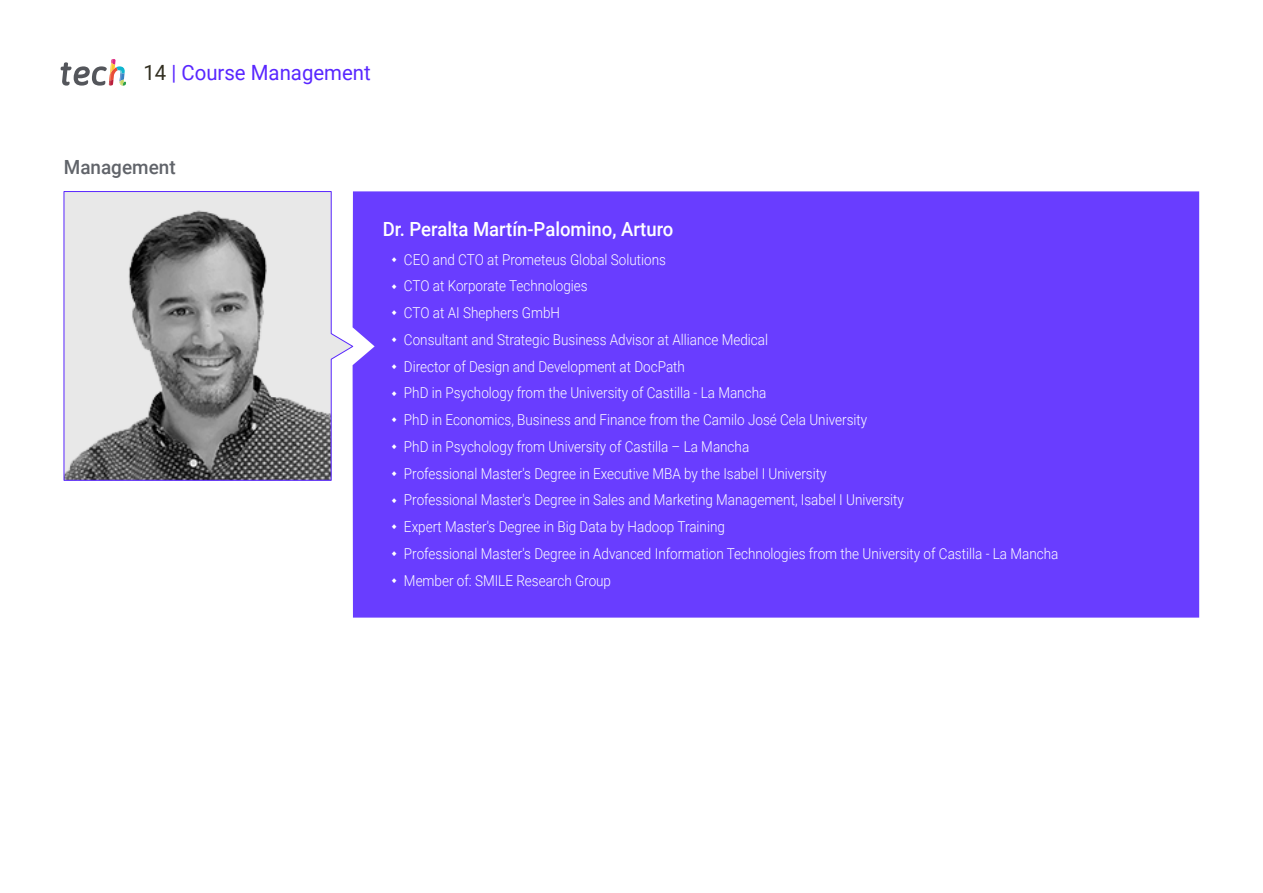
<style>
.page{position:relative;width:1263px;height:893px;background:#fff}
.page>*{position:absolute;margin:0;border:0;box-sizing:border-box;transform-origin:0 0}
.t1{font:21px "Roboto";color:#5927ff}
.t2{font:500 19.5px "Roboto";color:#fff;scale:.95 1}
.t3{font:500 19.5px "Roboto";color:#61646a}
.t4{font:300 15px/26.7px "Roboto";color:#fff;scale:.9 1}
.s1{color:#312e20}
</style>
<div class="page">
<div style="left:353px;top:191px;width:846px;height:427px;background:#693dff"></div>
<svg style="left:64px;top:191px;width:289px;height:290px;background:#afaeb1"></svg>
<svg style="left:61px;top:59px;width:65px;height:27px"></svg>
<svg style="left:392px;top:257px;width:5px;height:5px"></svg>
<svg style="left:392px;top:284px;width:5px;height:5px"></svg>
<svg style="left:392px;top:310px;width:5px;height:5px"></svg>
<svg style="left:392px;top:337px;width:5px;height:5px"></svg>
<svg style="left:392px;top:364px;width:5px;height:5px"></svg>
<svg style="left:392px;top:391px;width:5px;height:5px"></svg>
<svg style="left:392px;top:417px;width:5px;height:5px"></svg>
<svg style="left:392px;top:444px;width:5px;height:5px"></svg>
<svg style="left:392px;top:471px;width:5px;height:5px"></svg>
<svg style="left:392px;top:498px;width:5px;height:5px"></svg>
<svg style="left:392px;top:524px;width:5px;height:5px"></svg>
<svg style="left:392px;top:551px;width:5px;height:5px"></svg>
<svg style="left:392px;top:578px;width:5px;height:5px"></svg>
<h1 class="t1" style="left:144px;top:57px;width:229px"><span class="s1">14</span> | Course Management</h1>
<h2 class="t3" style="left:64px;top:154px;width:113px">Management</h2>
<h2 class="t2" style="left:383px;top:215px;width:308px">Dr. Peralta Martín-Palomino, Arturo</h2>
<p class="t4" style="left:404px;top:245px;width:729px">CEO and CTO at Prometeus Global Solutions<br>CTO at Korporate Technologies<br>CTO at AI Shephers GmbH<br>Consultant and Strategic Business Advisor at Alliance Medical<br>Director of Design and Development at DocPath<br>PhD in Psychology from the University of Castilla - La Mancha<br>PhD in Economics, Business and Finance from the Camilo José Cela University<br>PhD in Psychology from University of Castilla – La Mancha<br>Professional Master's Degree in Executive MBA by the Isabel I University<br>Professional Master's Degree in Sales and Marketing Management, Isabel I University<br>Expert Master's Degree in Big Data by Hadoop Training<br>Professional Master's Degree in Advanced Information Technologies from the University of Castilla - La Mancha Member of: SMILE Research Group</p>
</div>
